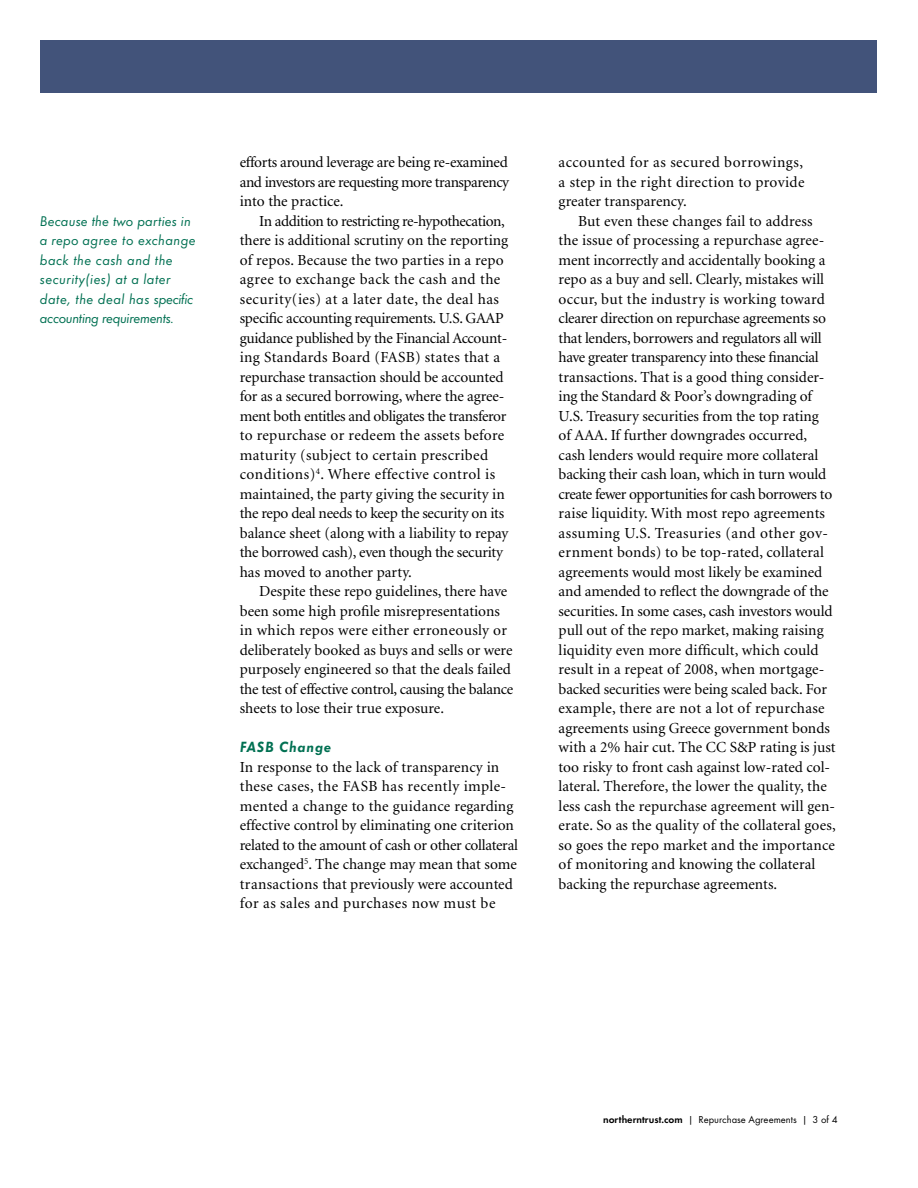
<style>
.page{position:relative;width:918px;height:1188px;background:#fff}
.page>*{position:absolute;margin:0;border:0;box-sizing:border-box;transform-origin:0 0}
.t1{font:15.3px/19.5px "Minion";color:#000}
.t2{font:italic 700 15.3px "Function";letter-spacing:.05em;color:#007052}
.t3{font:italic 14.7px/19.5px "Function";letter-spacing:.025em;color:#007052}
.t4{font:10.5px "Function";color:#000}
.s1{font-weight:700}
</style>
<div class="page">
<div style="left:40px;top:40px;width:838px;height:53px;background:#42537a"></div>
<p class="t3" style="left:40px;top:211px;width:157px">Because the two parties in a repo agree to exchange back the cash and the security(ies) at a later date, the deal has specific accounting requirements.</p>
<p class="t1" style="left:240px;top:153px;width:271px;text-align:justify">efforts around leverage are being re-examined and investors are requesting more transparency into the practice.</p>
<p class="t1" style="left:240px;top:212px;width:270px;text-indent:19px">In addition to restricting re-hypothecation, there is additional scrutiny on the reporting of repos. Because the two parties in a repo agree to exchange back the cash and the security(ies) at a later date, the deal has specific accounting requirements. U.S. GAAP guidance published by the Financial Account&shy;ing Standards Board (FASB) states that a repurchase transaction should be accounted for as a secured borrowing, where the agree&shy;ment both entitles and obligates the transferor to repurchase or redeem the assets before maturity (subject to certain prescribed conditions)<sup>4</sup>. Where effective control is maintained, the party giving the security in the repo deal needs to keep the security on its balance sheet (along with a liability to repay the borrowed cash), even though the security has moved to another party.</p>
<p class="t1" style="left:240px;top:582px;width:275px;text-indent:19px">Despite these repo guidelines, there have been some high profile misrepresentations in which repos were either erroneously or deliberately booked as buys and sells or were purposely engineered so that the deals failed the test of effective control, causing the balance sheets to lose their true exposure.</p>
<p class="t2" style="left:240px;top:738px;width:93px">FASB Change</p>
<p class="t1" style="left:240px;top:758px;width:280px">In response to the lack of transparency in these cases, the FASB has recently imple&shy;mented a change to the guidance regarding effective control by eliminating one criterion related to the amount of cash or other collateral exchanged<sup>5</sup>. The change may mean that some transactions that previously were accounted for as sales and purchases now must be</p>
<p class="t1" style="left:559px;top:153px;width:247px;text-align:justify">accounted for as secured borrowings, a step in the right direction to provide greater transparency.</p>
<p class="t1" style="left:559px;top:212px;width:279px;text-indent:19px">But even these changes fail to address the issue of processing a repurchase agree&shy;ment incorrectly and accidentally booking a repo as a buy and sell. Clearly, mistakes will occur, but the industry is working toward clearer direction on repurchase agreements so that lenders, borrowers and regulators all will have greater transparency into these financial transactions. That is a good thing consider&shy;ing the Standard &amp; Poor’s downgrading of U.S. Treasury securities from the top rating<br>of AAA. If further downgrades occurred, cash lenders would require more collateral backing their cash loan, which in turn would create fewer opportunities for cash borrowers to raise liquidity. With most repo agreements assuming U.S. Treasuries (and other gov&shy;ernment bonds) to be top-rated, collateral agreements would most likely be examined and amended to reflect the downgrade of the securities. In some cases, cash investors would pull out of the repo market, making raising liquidity even more difficult, which could result in a repeat of 2008, when mortgage&shy;backed securities were being scaled back. For example, there are not a lot of repurchase agreements using Greece government bonds with a 2% hair cut. The CC S&amp;P rating is just too risky to front cash against low-rated col&shy;lateral. Therefore, the lower the quality, the less cash the repurchase agreement will gen&shy;erate. So as the quality of the collateral goes, so goes the repo market and the importance of monitoring and knowing the collateral backing the repurchase agreements.</p>
<p class="t4" style="left:603px;top:1113px;width:236px"><span class="s1">northerntrust.com</span> | Repurchase Agreements | 3 of 4</p>
</div>
